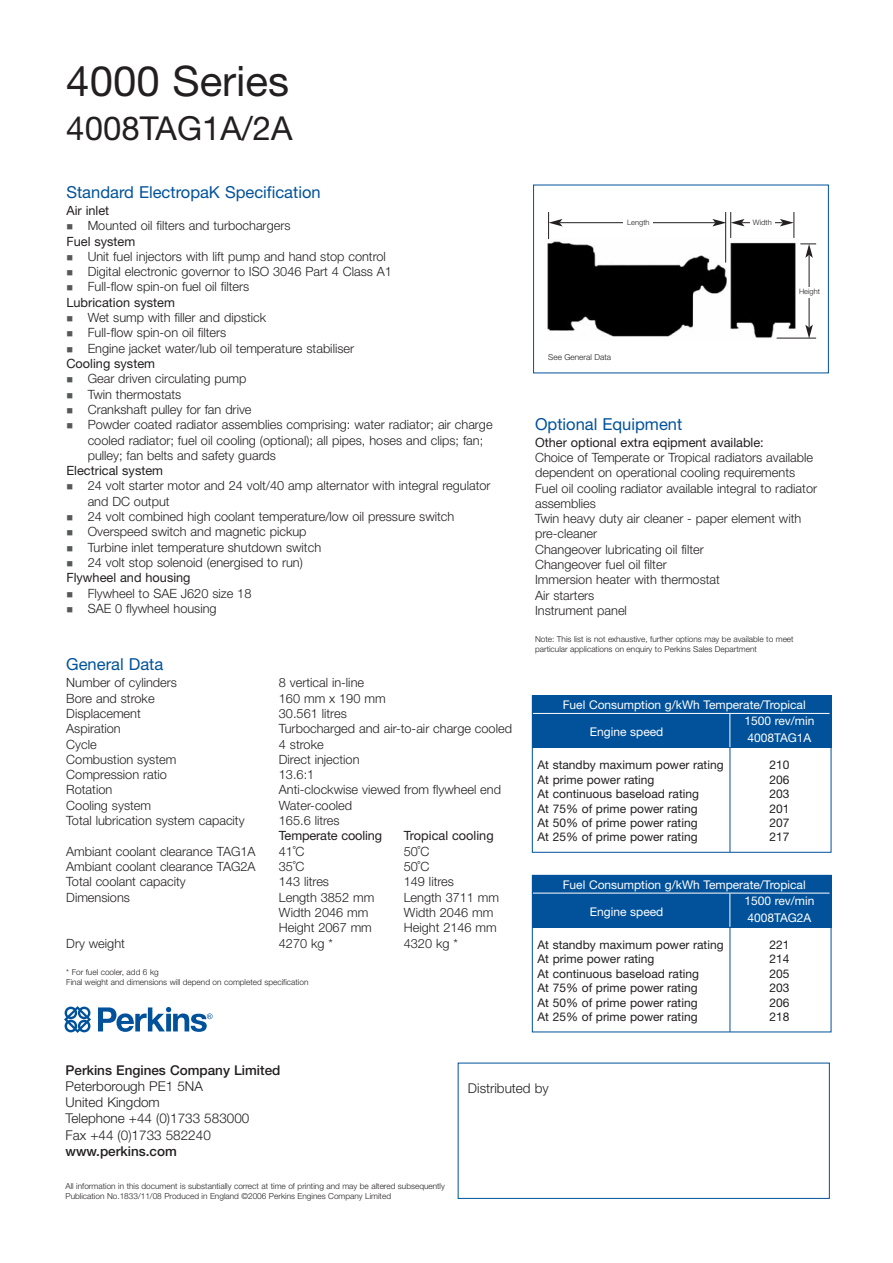
<style>
.page{position:relative;width:893px;height:1263px;background:#fff}
.page>*{position:absolute;margin:0;border:0;box-sizing:border-box;transform-origin:0 0}
.t1{font:42px "Helvetica Neue";color:#231f20}
.t2{font:33px "Helvetica Neue";color:#231f20}
.t3{font:16.5px "Helvetica Neue";color:#01529b}
.t4{font:300 13.5px/16.2px "Helvetica Neue";color:#231f20}
.t5{font:500 13.5px "Helvetica Neue";color:#231f20}
.t6{font:300 12.75px/15.3px "Helvetica Neue";color:#231f20}
.t7{font:12.75px "Helvetica Neue";color:#231f20}
.t8{font:12px "Helvetica Neue";color:#231f20}
.t9{font:12px/16.5px "Helvetica Neue";color:#fff}
.t10{font:300 8.25px/9.9px "Helvetica Neue";color:#231f20}
.t11{font:300 7.5px "Helvetica Neue";color:#231f20}
</style>
<div class="page">
<div style="left:458px;top:1063px;width:372px;height:136px;border:1px solid #01529b"></div>
<svg style="left:64px;top:1006px;width:27px;height:27px"></svg>
<svg style="left:98px;top:1007px;width:115px;height:25px"></svg>
<div style="left:532px;top:695px;width:299px;height:158px;border:1px solid #01529b"></div>
<hr style="left:730px;top:696px;width:1px;height:156px;background:#01529b">
<div style="left:532px;top:695px;width:299px;height:53px;background:#01529b"></div>
<hr style="left:730px;top:714px;width:1px;height:33px;background:#fff">
<hr style="left:533px;top:713px;width:296px;height:1px;background:#fff">
<img style="left:547px;top:239px;width:252px;height:100px">
<div style="left:533px;top:185px;width:296px;height:188px;border:1px solid #01529b"></div>
<hr style="left:725px;top:212px;width:1px;height:51px;background:#231f20">
<hr style="left:777px;top:338px;width:39px;height:1px;background:#231f20">
<hr style="left:560px;top:222px;width:155px;height:1px;background:#231f20">
<svg style="left:548px;top:212px;width:14px;height:27px"></svg>
<hr style="left:742px;top:222px;width:40px;height:1px;background:#231f20">
<svg style="left:712px;top:212px;width:32px;height:26px"></svg>
<svg style="left:780px;top:212px;width:15px;height:26px"></svg>
<hr style="left:809px;top:255px;width:1px;height:72px;background:#231f20">
<svg style="left:800px;top:244px;width:16px;height:14px"></svg>
<svg style="left:805px;top:325px;width:8px;height:13px"></svg>
<div style="left:797px;top:287px;width:25px;height:10px;background:#fff"></div>
<div style="left:750px;top:218px;width:25px;height:10px;background:#fff"></div>
<div style="left:624px;top:218px;width:29px;height:10px;background:#fff"></div>
<hr style="left:730px;top:875px;width:1px;height:157px;background:#01529b">
<div style="left:532px;top:875px;width:299px;height:52px;background:#01529b"></div>
<hr style="left:730px;top:893px;width:1px;height:34px;background:#fff">
<hr style="left:533px;top:893px;width:296px;height:1px;background:#fff">
<h1 class="t1" style="left:66px;top:66px;width:224px">4000 Series</h1>
<h2 class="t2" style="left:66px;top:117px;width:228px">4008TAG1A/2A</h2>
<p class="t3" style="left:66px;top:186px;width:256px">Standard ElectropaK Specification</p>
<p class="t7" style="left:66px;top:206px;width:44px">Air inlet</p>
<p class="t6" style="left:88px;top:219px;width:204px">Mounted oil filters and turbochargers</p>
<p class="t7" style="left:66px;top:236px;width:70px">Fuel system</p>
<p class="t6" style="left:88px;top:250px;width:306px">Unit fuel injectors with lift pump and hand stop control<br>Digital electronic governor to ISO 3046 Part 4 Class A1<br>Full-flow spin-on fuel oil filters</p>
<p class="t7" style="left:66px;top:298px;width:110px">Lubrication system</p>
<p class="t6" style="left:88px;top:311px;width:268px">Wet sump with filler and dipstick<br>Full-flow spin-on oil filters<br>Engine jacket water/lub oil temperature stabiliser</p>
<p class="t7" style="left:66px;top:359px;width:90px">Cooling system</p>
<p class="t6" style="left:88px;top:372px;width:406px">Gear driven circulating pump<br>Twin thermostats<br>Crankshaft pulley for fan drive<br>Powder coated radiator assemblies comprising: water radiator; air charge cooled radiator; fuel oil cooling (optional); all pipes, hoses and clips; fan; pulley; fan belts and safety guards</p>
<p class="t7" style="left:66px;top:466px;width:98px">Electrical system</p>
<p class="t6" style="left:88px;top:479px;width:404px">24 volt starter motor and 24 volt/40 amp alternator with integral regulator and DC output<br>24 volt combined high coolant temperature/low oil pressure switch Overspeed switch and magnetic pickup<br>Turbine inlet temperature shutdown switch<br>24 volt stop solenoid (energised to run)</p>
<p class="t7" style="left:66px;top:573px;width:126px">Flywheel and housing</p>
<p class="t6" style="left:88px;top:586px;width:165px">Flywheel to SAE J620 size 18<br>SAE 0 flywheel housing</p>
<p class="t3" style="left:66px;top:658px;width:98px">General Data</p>
<p class="t6" style="left:66px;top:676px;width:112px">Number of cylinders</p>
<p class="t6" style="left:279px;top:676px;width:87px">8 vertical in-line</p>
<p class="t6" style="left:66px;top:692px;width:90px">Bore and stroke</p>
<p class="t6" style="left:279px;top:692px;width:108px">160 mm x 190 mm</p>
<p class="t6" style="left:66px;top:707px;width:76px">Displacement</p>
<p class="t6" style="left:279px;top:707px;width:69px">30.561 litres</p>
<p class="t6" style="left:66px;top:722px;width:56px">Aspiration</p>
<p class="t6" style="left:279px;top:722px;width:235px">Turbocharged and air-to-air charge cooled</p>
<p class="t6" style="left:66px;top:738px;width:32px">Cycle</p>
<p class="t6" style="left:279px;top:738px;width:46px">4 stroke</p>
<p class="t6" style="left:66px;top:753px;width:112px">Combustion system</p>
<p class="t6" style="left:279px;top:753px;width:82px">Direct injection</p>
<p class="t6" style="left:66px;top:768px;width:102px">Compression ratio</p>
<p class="t6" style="left:279px;top:768px;width:37px">13.6:1</p>
<p class="t6" style="left:66px;top:783px;width:48px">Rotation</p>
<p class="t6" style="left:279px;top:783px;width:224px">Anti-clockwise viewed from flywheel end</p>
<p class="t6" style="left:66px;top:799px;width:86px">Cooling system</p>
<p class="t6" style="left:279px;top:799px;width:75px">Water-cooled</p>
<p class="t6" style="left:66px;top:814px;width:180px">Total lubrication system capacity</p>
<p class="t6" style="left:279px;top:814px;width:62px">165.6 litres</p>
<p class="t7" style="left:279px;top:831px;width:105px">Temperate cooling</p>
<p class="t7" style="left:404px;top:831px;width:91px">Tropical cooling</p>
<p class="t6" style="left:66px;top:845px;width:191px">Ambiant coolant clearance TAG1A</p>
<p class="t6" style="left:279px;top:845px;width:27px">41˚C</p>
<p class="t6" style="left:404px;top:845px;width:27px">50˚C</p>
<p class="t6" style="left:66px;top:860px;width:191px">Ambiant coolant clearance TAG2A</p>
<p class="t6" style="left:279px;top:860px;width:27px">35˚C</p>
<p class="t6" style="left:404px;top:860px;width:27px">50˚C</p>
<p class="t6" style="left:66px;top:875px;width:121px">Total coolant capacity</p>
<p class="t6" style="left:279px;top:875px;width:52px">143 litres</p>
<p class="t6" style="left:404px;top:875px;width:52px">149 litres</p>
<p class="t6" style="left:66px;top:891px;width:65px">Dimensions</p>
<p class="t6" style="left:279px;top:891px;width:97px">Length 3852 mm</p>
<p class="t6" style="left:404px;top:891px;width:97px">Length 3711 mm</p>
<p class="t6" style="left:279px;top:906px;width:91px">Width 2046 mm</p>
<p class="t6" style="left:404px;top:906px;width:91px">Width 2046 mm</p>
<p class="t6" style="left:279px;top:921px;width:95px">Height 2067 mm</p>
<p class="t6" style="left:404px;top:921px;width:95px">Height 2146 mm</p>
<p class="t6" style="left:66px;top:936px;width:60px">Dry weight</p>
<p class="t6" style="left:279px;top:936px;width:56px">4270 kg *</p>
<p class="t6" style="left:404px;top:936px;width:56px">4320 kg *</p>
<p class="t10" style="left:66px;top:968px;width:244px">* For fuel cooler, add 6 kg<br>Final weight and dimensions will depend on completed specification</p>
<p class="t11" style="left:627px;top:220px;width:24px">Length</p>
<p class="t11" style="left:753px;top:220px;width:20px">Width</p>
<p class="t10" style="left:548px;top:353px;width:64px">See General Data</p>
<p class="t11" style="left:799px;top:288px;width:22px">Height</p>
<p class="t3" style="left:535px;top:418px;width:149px">Optional Equipment</p>
<p class="t7" style="left:535px;top:437px;width:230px">Other optional extra eqipment available:</p>
<p class="t6" style="left:535px;top:451px;width:284px">Choice of Temperate or Tropical radiators available dependent on operational cooling requirements<br>Fuel oil cooling radiator available integral to radiator assemblies<br>Twin heavy duty air cleaner - paper element with pre-cleaner<br>Changeover lubricating oil filter<br>Changeover fuel oil filter<br>Immersion heater with thermostat<br>Air starters<br>Instrument panel</p>
<p class="t10" style="left:535px;top:635px;width:260px">Note: This list is not exhaustive, further options may be available to meet particular applications on enquiry to Perkins Sales Department</p>
<p class="t9" style="left:744px;top:697px;width:72px;text-indent:-182px">Fuel Consumption g/kWh Temperate/Tropical<br>1500 rev/min<br>4008TAG1A</p>
<p class="t8" style="left:537px;top:761px;width:188px">At standby maximum power rating</p>
<p class="t8" style="left:769px;top:761px;width:22px">210</p>
<p class="t8" style="left:537px;top:775px;width:118px">At prime power rating</p>
<p class="t8" style="left:769px;top:775px;width:22px">206</p>
<p class="t8" style="left:537px;top:789px;width:163px">At continuous baseload rating</p>
<p class="t8" style="left:769px;top:789px;width:22px">203</p>
<p class="t8" style="left:537px;top:804px;width:162px">At 75% of prime power rating</p>
<p class="t8" style="left:769px;top:804px;width:22px">201</p>
<p class="t8" style="left:537px;top:818px;width:162px">At 50% of prime power rating</p>
<p class="t8" style="left:769px;top:818px;width:22px">207</p>
<p class="t8" style="left:537px;top:833px;width:162px">At 25% of prime power rating</p>
<p class="t8" style="left:769px;top:833px;width:22px">217</p>
<p class="t9" style="left:590px;top:724px;width:75px">Engine speed</p>
<p class="t9" style="left:744px;top:877px;width:72px;text-indent:-182px">Fuel Consumption g/kWh Temperate/Tropical<br>1500 rev/min<br>4008TAG2A</p>
<p class="t8" style="left:537px;top:940px;width:188px">At standby maximum power rating</p>
<p class="t8" style="left:769px;top:940px;width:22px">221</p>
<p class="t8" style="left:537px;top:955px;width:118px">At prime power rating</p>
<p class="t8" style="left:769px;top:955px;width:22px">214</p>
<p class="t8" style="left:537px;top:969px;width:163px">At continuous baseload rating</p>
<p class="t8" style="left:769px;top:969px;width:22px">205</p>
<p class="t8" style="left:537px;top:984px;width:162px">At 75% of prime power rating</p>
<p class="t8" style="left:769px;top:984px;width:22px">203</p>
<p class="t8" style="left:537px;top:998px;width:162px">At 50% of prime power rating</p>
<p class="t8" style="left:769px;top:998px;width:22px">206</p>
<p class="t8" style="left:537px;top:1012px;width:162px">At 25% of prime power rating</p>
<p class="t8" style="left:769px;top:1012px;width:22px">218</p>
<p class="t9" style="left:590px;top:904px;width:75px">Engine speed</p>
<p class="t5" style="left:66px;top:1065px;width:216px">Perkins Engines Company Limited</p>
<p class="t4" style="left:66px;top:1079px;width:185px">Peterborough PE1 5NA<br>United Kingdom<br>Telephone +44 (0)1733 583000<br>Fax +44 (0)1733 582240</p>
<p class="t5" style="left:66px;top:1146px;width:113px">www.perkins.com</p>
<p class="t10" style="left:66px;top:1182px;width:381px">All information in this document is substantially correct at time of printing and may be altered subsequently<br>Publication No.1833/11/08 Produced in England ©2006 Perkins Engines Company Limited</p>
<p class="t4" style="left:468px;top:1081px;width:82px">Distributed by</p>
</div>
